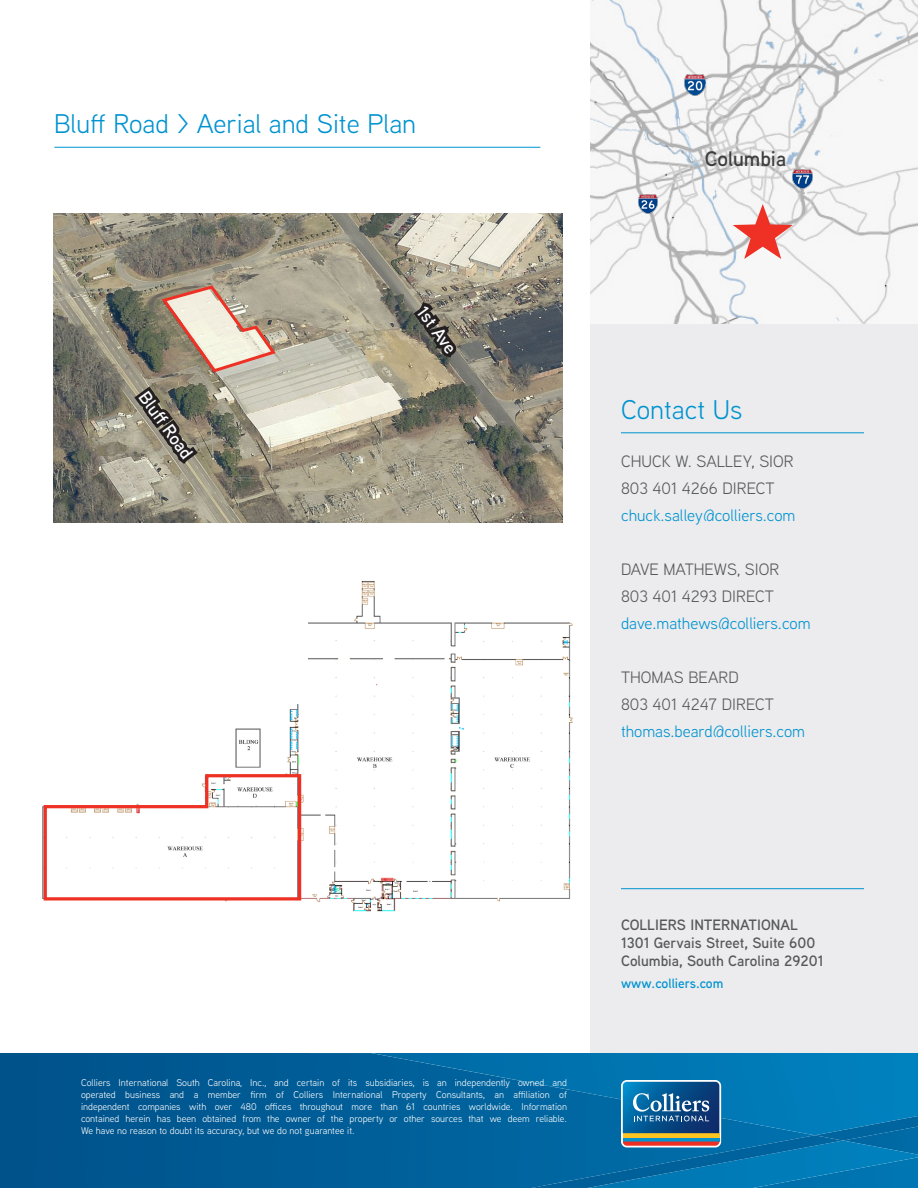
<style>
.page{position:relative;width:918px;height:1188px;background:#fff}
.page>*{position:absolute;margin:0;border:0;box-sizing:border-box;transform-origin:0 0}
.subheads{font:27px "Aaux Next";color:#0093d0}
.t1{font:600 21px "Aaux Next";color:#3e3e3f}
.t2{font:600 18px "Aaux Next";color:#fff}
.grey_bullets{font:16.5px "Aaux Next";color:#57585a}
.grey_bullets-2{font:16.5px "Aaux Next";color:#0093d0}
.contact{font:16.5px "Aaux Next";color:#57585a}
.contact-2{font:16.5px "Aaux Next";color:#0093d0}
.address{font:600 15px "Aaux Next";color:#57585a}
.address-2{font:600 13.5px "Aaux Next";color:#0093d0}
.t3{font:9.75px/12px "Aaux Next";color:#fff;text-align:justify}
</style>
<div class="page">
<img style="left:591px;top:0;width:327px;height:324px">
<img style="left:0;top:1053px;width:572px;height:135px">
<img style="left:572px;top:1135px;width:346px;height:53px">
<img style="left:371px;top:1053px;width:547px;height:33px">
<img style="left:545px;top:1085px;width:373px;height:50px">
<img style="left:815px;top:1116px;width:103px;height:25px">
<img style="left:588px;top:1154px;width:181px;height:34px">
<img style="left:768px;top:1141px;width:150px;height:44px">
<img style="left:387px;top:1187px;width:144px;height:1px">
<img style="left:538px;top:1168px;width:103px;height:20px">
<img style="left:640px;top:1135px;width:203px;height:43px">
<img style="left:284px;top:1183px;width:103px;height:5px">
<svg style="left:531px;top:1186px;width:8px;height:2px"></svg>
<svg style="left:621px;top:1080px;width:100px;height:67px;background:#4b7694"></svg>
<hr style="left:54px;top:147px;width:486px;height:1px;background:#0093d0">
<div style="left:591px;top:324px;width:327px;height:729px;background:#ececee"></div>
<hr style="left:621px;top:432px;width:243px;height:1px;background:#0093d0">
<hr style="left:621px;top:888px;width:243px;height:1px;background:#0093d0">
<img style="left:793px;top:169px;width:19px;height:20px">
<img style="left:685px;top:75px;width:20px;height:20px">
<img style="left:638px;top:194px;width:20px;height:20px">
<img style="left:54px;top:214px;width:508px;height:309px">
<img style="left:235px;top:581px;width:338px;height:331px">
<svg style="left:42px;top:772px;width:261px;height:130px"></svg>
<svg style="left:130px;top:382px;width:72px;height:89px;background:#7b7768"></svg>
<svg style="left:409px;top:298px;width:51px;height:64px;background:#706b5e"></svg>
<div style="left:19px;top:578px;width:289px;height:126px;background:#fff"></div>
<svg style="left:160px;top:284px;width:118px;height:90px;background:#c5b2a0"></svg>
<svg style="left:733px;top:204px;width:60px;height:55px"></svg>
<p class="subheads" style="left:54px;top:105px;width:364px">Bluff Road &gt; Aerial and Site Plan</p>
<p class="t2" style="left:153px;top:386px;width:80px;rotate:54deg">Bluff Road</p>
<p class="t2" style="left:431px;top:301px;width:56px;rotate:54deg">1st Ave</p>
<p class="t1" style="left:705px;top:144px;width:83px">Columbia</p>
<p class="subheads" style="left:621px;top:391px;width:123px">Contact Us</p>
<p class="contact" style="left:621px;top:450px;width:174px">CHUCK W. SALLEY, SIOR</p>
<p class="contact" style="left:621px;top:477px;width:155px">803 401 4266 DIRECT</p>
<p class="contact-2" style="left:621px;top:504px;width:176px">chuck.salley@colliers.com</p>
<p class="grey_bullets" style="left:621px;top:558px;width:160px">DAVE MATHEWS, SIOR</p>
<p class="grey_bullets" style="left:621px;top:585px;width:155px">803 401 4293 DIRECT</p>
<p class="grey_bullets-2" style="left:621px;top:612px;width:191px">dave.mathews@colliers.com</p>
<p class="grey_bullets" style="left:621px;top:666px;width:119px">THOMAS BEARD</p>
<p class="grey_bullets" style="left:621px;top:693px;width:154px">803 401 4247 DIRECT</p>
<p class="grey_bullets-2" style="left:621px;top:720px;width:186px">thomas.beard@colliers.com</p>
<p class="t3" style="left:81px;top:1077px;width:488px">Colliers International South Carolina, Inc., and certain of its subsidiaries, is an independently owned and operated business and a member firm of Colliers International Property Consultants, an affiliation of independent companies with over 480 offices throughout more than 61 countries worldwide. Information contained herein has been obtained from the owner of the property or other sources that we deem reliable.<br>We have no reason to doubt its accuracy, but we do not guarantee it.</p>
<p class="address" style="left:621px;top:914px;width:179px">COLLIERS INTERNATIONAL</p>
<p class="address" style="left:621px;top:932px;width:196px">1301 Gervais Street, Suite 600</p>
<p class="address" style="left:621px;top:950px;width:204px">Columbia, South Carolina 29201</p>
<p class="address-2" style="left:621px;top:974px;width:104px">www.colliers.com</p>
</div>
